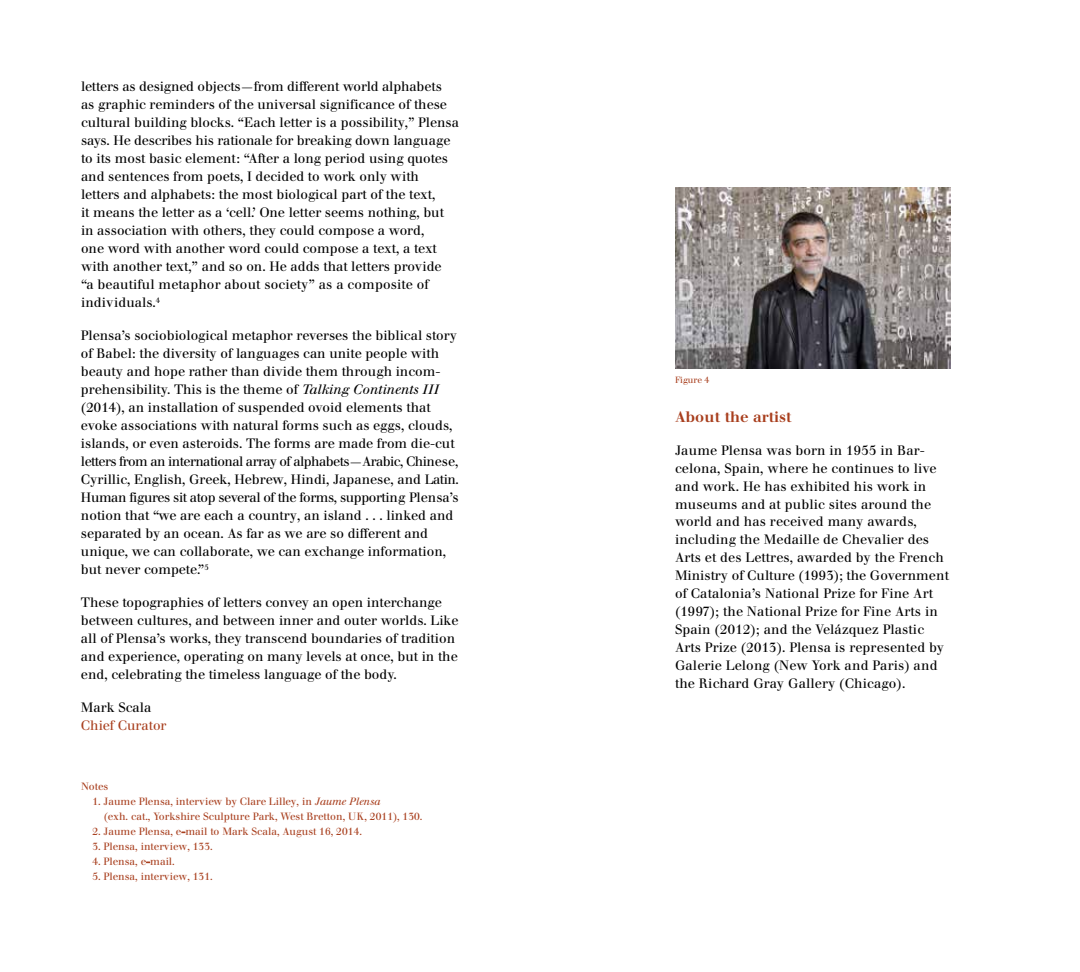
<style>
.page{position:relative;width:1080px;height:972px;background:#fff}
.page>*{position:absolute;margin:0;border:0;box-sizing:border-box;transform-origin:0 0}
.t1{font:500 15px "Walbaum";letter-spacing:.01em;color:#a83e1d}
.t2{font:13.5px/18px "Walbaum";color:#000}
.t3{font:13.5px "Walbaum";color:#a83e1d}
.t4{font:10.5px/15px "Walbaum";color:#a83e1d}
.t5{font:9px "Walbaum";color:#a83e1d}
.s1{font-family:"Times"}
.s2{font-style:italic}
</style>
<div class="page">
<img style="left:675px;top:188px;width:275px;height:180px">
<p class="t2" style="left:81px;top:78px;width:379px">letters as designed objects<span class="s1">—</span>from different world alphabets<br>as graphic reminders of the universal significance of these cultural building blocks. “Each letter is a possibility,” Plensa says. He describes his rationale for breaking down language to its most basic element: “After a long period using quotes and sentences from poets, I decided to work only with letters and alphabets: the most biological part of the text,<br>it means the letter as a ‘cell.’ One letter seems nothing, but in association with others, they could compose a word,<br>one word with another word could compose a text, a text with another text,” and so on. He adds that letters provide<br>“a beautiful metaphor about society” as a composite of individuals.<sup>4</sup></p>
<p class="t2" style="left:81px;top:327px;width:379px">Plensa’s sociobiological metaphor reverses the biblical story of Babel: the diversity of languages can unite people with beauty and hope rather than divide them through incom&shy;prehensibility. This is the theme of <span class="s2">Talking Continents III </span>(2014), an installation of suspended ovoid elements that evoke associations with natural forms such as eggs, clouds, islands, or even asteroids. The forms are made from die-cut letters from an international array of alphabets<span class="s1">—</span>Arabic, Chinese, Cyrillic, English, Greek, Hebrew, Hindi, Japanese, and Latin.<br>Human figures sit atop several of the forms, supporting Plensa’s notion that “we are each a country, an island . . . linked and separated by an ocean. As far as we are so different and unique, we can collaborate, we can exchange information, but never compete.”<sup>5</sup></p>
<p class="t2" style="left:81px;top:594px;width:379px">These topographies of letters convey an open interchange between cultures, and between inner and outer worlds. Like all of Plensa’s works, they transcend boundaries of tradition and experience, operating on many levels at once, but in the end, celebrating the timeless language of the body.</p>
<p class="t2" style="left:81px;top:699px;width:72px">Mark Scala</p>
<p class="t3" style="left:81px;top:718px;width:87px">Chief Curator</p>
<p class="t4" style="left:81px;top:779px;width:29px">Notes</p>
<p class="t4" style="left:104px;top:794px;width:320px;text-indent:-11px">1. Jaume Plensa, interview by Clare Lilley, in <span class="s2">Jaume Plensa<br></span>(exh. cat., Yorkshire Sculpture Park, West Bretton, UK, 2011), 130.</p>
<p class="t4" style="left:92px;top:824px;width:271px">2. Jaume Plensa, e-mail to Mark Scala, August 16, 2014.</p>
<p class="t4" style="left:92px;top:839px;width:122px">3. Plensa, interview, 133.</p>
<p class="t4" style="left:92px;top:854px;width:84px">4. Plensa, e-mail.</p>
<p class="t4" style="left:92px;top:869px;width:122px">5. Plensa, interview, 131.</p>
<p class="t5" style="left:675px;top:375px;width:36px">Figure 4</p>
<p class="t1" style="left:675px;top:408px;width:118px">About the artist</p>
<p class="t2" style="left:675px;top:441px;width:275px">Jaume Plensa was born in 1955 in Bar&shy;celona, Spain, where he continues to live and work. He has exhibited his work in museums and at public sites around the world and has received many awards, including the Medaille de Chevalier des Arts et des Lettres, awarded by the French Ministry of Culture (1993); the Government of Catalonia’s National Prize for Fine Art (1997); the National Prize for Fine Arts in Spain (2012); and the Velázquez Plastic Arts Prize (2013). Plensa is represented by Galerie Lelong (New York and Paris) and the Richard Gray Gallery (Chicago).</p>
</div>
